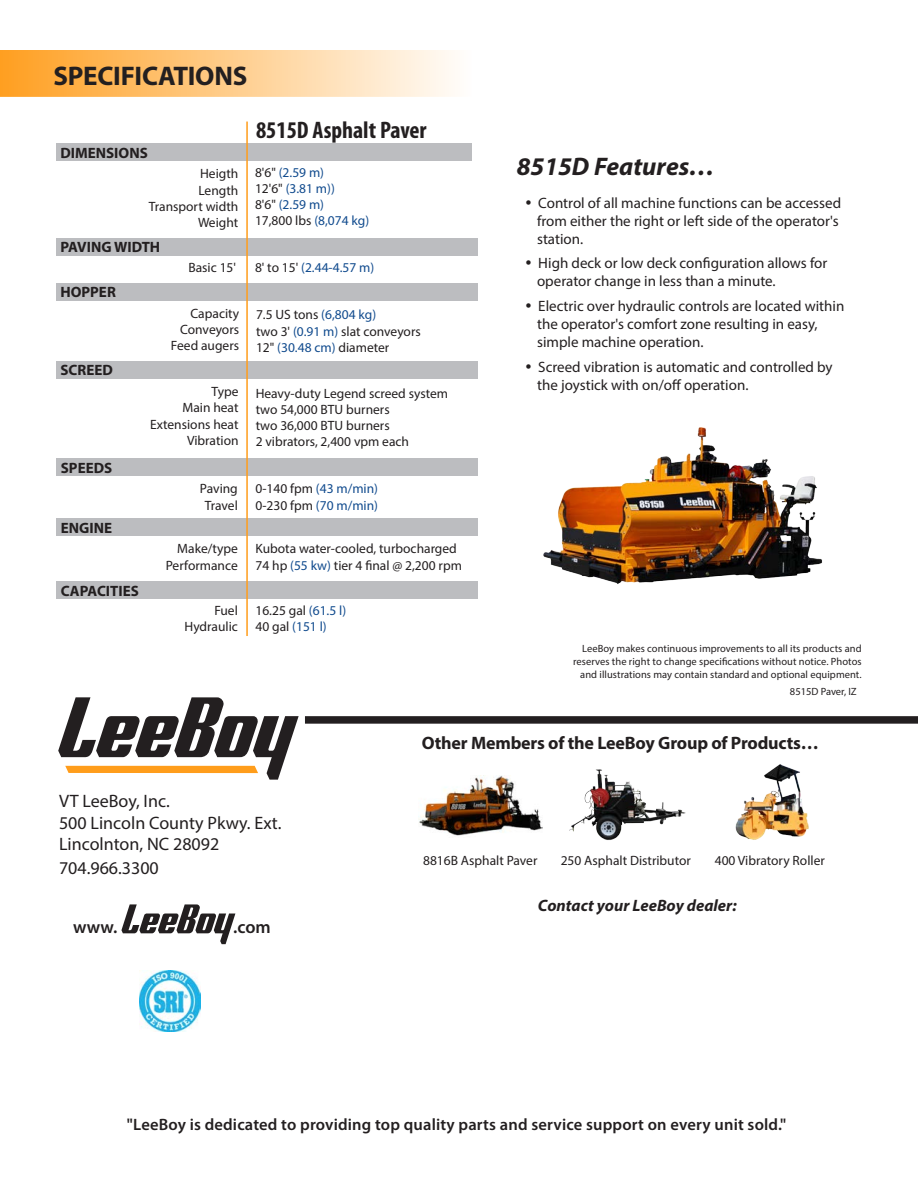
<style>
.page{position:relative;width:918px;height:1188px;background:#fff}
.page>*{position:absolute;margin:0;border:0;box-sizing:border-box;transform-origin:0 0}
.t1{font:700 27px "Myriad Pro";letter-spacing:-.01em;color:#231f20}
.t2{font:italic 700 25.5px "Myriad Pro";color:#231f20}
.t3{font:700 condensed 24px "Myriad Pro";color:#231f20}
.t4{font:18px "Myriad Pro";color:#231f20}
.t5{font:700 18px "Myriad Pro";letter-spacing:-.01em;color:#231f20}
.t6{font:600 18px "Myriad Pro";letter-spacing:.01em;color:#231f20}
.t7{font:600 16.5px "Myriad Pro";letter-spacing:.01em;color:#231f20}
.t8{font:italic 700 16.5px "Myriad Pro";color:#231f20}
.t9{font:15px/18px "Myriad Pro";color:#231f20}
.t10{font:700 15px "Myriad Pro";color:#231f20}
.t11{font:13.5px "Myriad Pro";color:#231f20}
.t12{font:13.5px "Myriad Pro";color:#114b8e}
.t13{font:10.5px/12.8px "Myriad Pro";letter-spacing:.005em;color:#231f20;text-align:right}
.s1{color:#231f20}
.s2{color:#114b8e}
</style>
<div class="page">
<div style="left:305px;top:716px;width:613px;height:8px;background:#231f20"></div>
<svg style="left:0;top:50px;width:453px;height:47px;background:#ffcc8a"></svg>
<div style="left:56px;top:143px;width:416px;height:18px;background:#bcbdc0"></div>
<div style="left:56px;top:283px;width:421px;height:18px;background:#bcbdc0"></div>
<div style="left:56px;top:581px;width:421px;height:18px;background:#bcbdc0"></div>
<div style="left:56px;top:361px;width:421px;height:18px;background:#bcbdc0"></div>
<div style="left:56px;top:458px;width:421px;height:18px;background:#bcbdc0"></div>
<div style="left:56px;top:518px;width:421px;height:18px;background:#bcbdc0"></div>
<img style="left:418px;top:775px;width:124px;height:61px">
<img style="left:735px;top:764px;width:74px;height:76px">
<img style="left:543px;top:427px;width:279px;height:157px">
<img style="left:140px;top:971px;width:60px;height:60px">
<div style="left:56px;top:238px;width:421px;height:18px;background:#bcbdc0"></div>
<svg style="left:121px;top:904px;width:114px;height:40px"></svg>
<svg style="left:58px;top:697px;width:241px;height:83px"></svg>
<hr style="left:246px;top:122px;width:2px;height:514px;background:#ff9d1b">
<img style="left:569px;top:769px;width:117px;height:71px">
<p class="t1" style="left:54px;top:58px;width:195px">SPECIFICATIONS</p>
<p class="t10" style="left:60px;top:143px;width:89px">DIMENSIONS</p>
<p class="t11" style="left:200px;top:165px;width:40px">Heigth</p>
<p class="t11" style="left:198px;top:182px;width:41px">Length</p>
<p class="t11" style="left:149px;top:198px;width:91px">Transport width</p>
<p class="t11" style="left:198px;top:214px;width:42px">Weight</p>
<p class="t10" style="left:60px;top:237px;width:101px">PAVING WIDTH</p>
<p class="t3" style="left:256px;top:117px;width:172px">8515D Asphalt Paver</p>
<p class="t12" style="left:255px;top:164px;width:71px"><span class="s1">8'6"</span> (2.59 m)</p>
<p class="t12" style="left:255px;top:180px;width:81px"><span class="s1">12'6"</span> (3.81 m))</p>
<p class="t12" style="left:255px;top:196px;width:71px"><span class="s1">8'6"</span> (2.59 m)</p>
<p class="t11" style="left:255px;top:213px;width:116px">17,800 lbs <span class="s2">(8,074 kg)</span></p>
<p class="t10" style="left:60px;top:282px;width:57px">HOPPER</p>
<p class="t10" style="left:60px;top:360px;width:54px">SCREED</p>
<p class="t10" style="left:61px;top:458px;width:53px">SPEEDS</p>
<p class="t10" style="left:61px;top:518px;width:53px">ENGINE</p>
<p class="t10" style="left:61px;top:581px;width:80px">CAPACITIES</p>
<p class="t11" style="left:188px;top:259px;width:49px">Basic 15'</p>
<p class="t12" style="left:255px;top:259px;width:121px"><span class="s1">8' to 15'</span> (2.44-4.57 m)</p>
<p class="t11" style="left:191px;top:305px;width:50px">Capacity</p>
<p class="t11" style="left:180px;top:321px;width:60px">Conveyors</p>
<p class="t11" style="left:171px;top:337px;width:70px">Feed augers</p>
<p class="t11" style="left:256px;top:306px;width:122px">7.5 US tons <span class="s2">(6,804 kg)</span></p>
<p class="t11" style="left:256px;top:323px;width:166px">two 3' <span class="s2">(0.91 m)</span> slat conveyors</p>
<p class="t11" style="left:256px;top:339px;width:135px">12" <span class="s2">(30.48 cm)</span> diameter</p>
<p class="t11" style="left:212px;top:383px;width:28px">Type</p>
<p class="t11" style="left:182px;top:400px;width:58px">Main heat</p>
<p class="t11" style="left:150px;top:416px;width:90px">Extensions heat</p>
<p class="t11" style="left:187px;top:432px;width:53px">Vibration</p>
<p class="t11" style="left:256px;top:385px;width:194px">Heavy-duty Legend screed system</p>
<p class="t11" style="left:256px;top:401px;width:136px">two 54,000 BTU burners</p>
<p class="t11" style="left:256px;top:417px;width:136px">two 36,000 BTU burners</p>
<p class="t11" style="left:256px;top:433px;width:155px">2 vibrators, 2,400 vpm each</p>
<p class="t11" style="left:200px;top:480px;width:39px">Paving</p>
<p class="t11" style="left:205px;top:497px;width:35px">Travel</p>
<p class="t12" style="left:255px;top:480px;width:124px"><span class="s1">0-140 fpm</span> (43 m/min)</p>
<p class="t12" style="left:255px;top:497px;width:124px"><span class="s1">0-230 fpm</span> (70 m/min)</p>
<p class="t11" style="left:177px;top:540px;width:62px">Make/type</p>
<p class="t11" style="left:166px;top:557px;width:74px">Performance</p>
<p class="t11" style="left:255px;top:540px;width:203px">Kubota water-cooled, turbocharged</p>
<p class="t11" style="left:255px;top:557px;width:208px">74 hp <span class="s2">(55 kw)</span> tier 4 final @ 2,200 rpm</p>
<p class="t11" style="left:214px;top:602px;width:25px">Fuel</p>
<p class="t11" style="left:184px;top:618px;width:55px">Hydraulic</p>
<p class="t11" style="left:255px;top:602px;width:92px">16.25 gal <span class="s2">(61.5 l)</span></p>
<p class="t12" style="left:255px;top:618px;width:73px"><span class="s1">40 gal</span> (151 l)</p>
<p class="t2" style="left:517px;top:150px;width:199px">8515D Features…</p>
<p class="t9" style="left:537px;top:193px;width:306px;text-indent:-12px">• Control of all machine functions can be accessed from either the right or left side of the operator's station.</p>
<p class="t9" style="left:537px;top:254px;width:292px;text-indent:-12px">• High deck or low deck configuration allows for operator change in less than a minute.</p>
<p class="t9" style="left:537px;top:297px;width:309px;text-indent:-12px">• Electric over hydraulic controls are located within the operator's comfort zone resulting in easy, simple machine operation.</p>
<p class="t9" style="left:537px;top:358px;width:297px;text-indent:-12px">• Screed vibration is automatic and controlled by the joystick with on/off operation.</p>
<p class="t13" style="left:573px;top:642px;width:290px">LeeBoy makes continuous improvements to all its products and reserves the right to change specifications without notice. Photos and illustrations may contain standard and optional equipment.</p>
<p class="t13" style="left:790px;top:685px;width:68px">8515D Paver, IZ</p>
<p class="t4" style="left:59px;top:790px;width:112px">VT LeeBoy, Inc.</p>
<p class="t4" style="left:59px;top:811px;width:224px">500 Lincoln County Pkwy. Ext.</p>
<p class="t4" style="left:59px;top:833px;width:162px">Lincolnton, NC 28092</p>
<p class="t4" style="left:59px;top:856px;width:101px">704.966.3300</p>
<p class="t6" style="left:73px;top:917px;width:46px">www.</p>
<p class="t6" style="left:233px;top:917px;width:39px">.com</p>
<p class="t5" style="left:422px;top:731px;width:398px">Other Members of the LeeBoy Group of Products…</p>
<p class="t11" style="left:423px;top:852px;width:116px">8816B Asphalt Paver</p>
<p class="t11" style="left:561px;top:852px;width:132px">250 Asphalt Distributor</p>
<p class="t11" style="left:715px;top:852px;width:112px">400 Vibratory Roller</p>
<p class="t8" style="left:538px;top:895px;width:200px">Contact your LeeBoy dealer:</p>
<p class="t7" style="left:127px;top:1115px;width:661px">"LeeBoy is dedicated to providing top quality parts and service support on every unit sold."</p>
</div>
